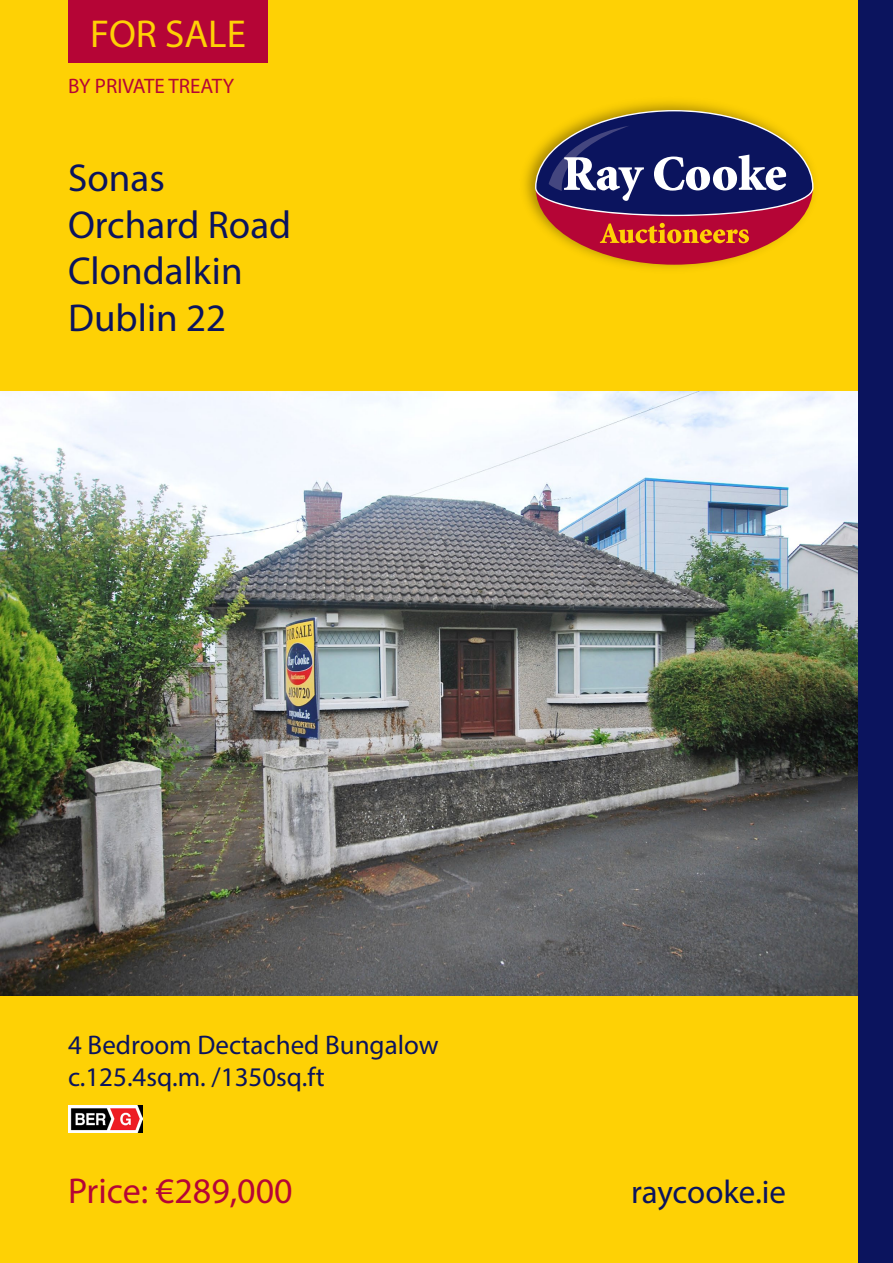
<style>
.page{position:relative;width:893px;height:1263px;background:#fed105}
.page>*{position:absolute;margin:0;border:0;box-sizing:border-box;transform-origin:0 0}
.t1{font:39px/46.8px "Myriad Pro";color:#0b145e}
.t2{font:39px "Myriad Pro";color:#fed105}
.t3{font:36px "Myriad Pro";color:#b50536}
.t4{font:33px "Myriad Pro";letter-spacing:-.005em;color:#0b145e}
.t5{font:27px/32.4px "Myriad Pro";color:#0b145e}
.t6{font:21px "Myriad Pro";color:#b50536}
</style>
<div class="page">
<img style="left:0;top:391px;width:859px;height:604px">
<img style="left:68px;top:1106px;width:75px;height:26px">
<div style="left:68px;top:0;width:200px;height:62px;background:#b50536"></div>
<div style="left:859px;top:0;width:34px;height:1263px;background:#0b145e"></div>
<img style="left:524px;top:101px;width:290px;height:168px">
<div style="left:536px;top:111px;width:277px;height:154px;background:#b50536;border-radius:50%"></div>
<svg style="left:535px;top:110px;width:278px;height:106px;background:#595063"></svg>
<svg style="left:600px;top:223px;width:149px;height:20px"></svg>
<h1 class="t2" style="left:90px;top:10px;width:157px">FOR SALE</h1>
<p class="t6" style="left:68px;top:73px;width:168px">BY PRIVATE TREATY</p>
<h1 class="t1" style="left:68px;top:154px;width:225px">Sonas<br>Orchard Road<br>Clondalkin<br>Dublin 22</h1>
<p class="t5" style="left:68px;top:1028px;width:372px">4 Bedroom Dectached Bungalow c.125.4sq.m. /1350sq.ft</p>
<h2 class="t3" style="left:68px;top:1169px;width:226px">Price: €289,000</h2>
<p class="t4" style="left:631px;top:1172px;width:157px">raycooke.ie</p>
</div>
